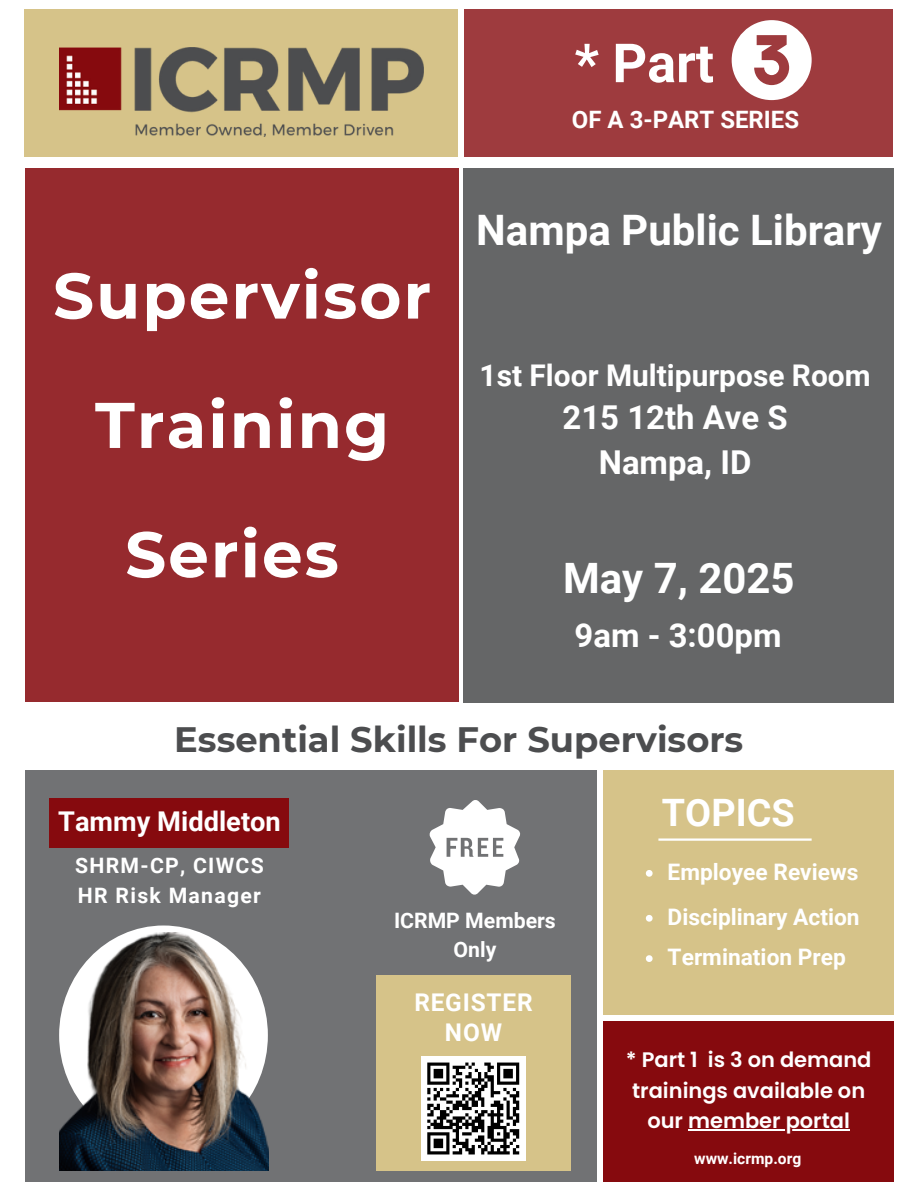
<style>
.page{position:relative;width:918px;height:1188px;background:#fff}
.page>*{position:absolute;margin:0;border:0;box-sizing:border-box;transform-origin:0 0}
.t1{font:700 64.35px/129.3px "Montserrat";letter-spacing:.03em;color:#fff;text-align:center}
.t2{font:700 54px "Roboto";color:#fff}
.t3{font:700 42px "Roboto";color:#fff}
.t4{font:700 41.85px "Roboto";color:#fff}
.t5{font:700 37.8px "Roboto";color:#fff}
.t6{font:700 35.25px "Montserrat";color:#4c4d4f}
.t7{font:700 32.85px/45px "Roboto";color:#fff;text-align:center}
.t8{font:700 29.85px "Roboto";color:#fff}
.t9{font:700 27.3px "Roboto";color:#fff}
.t10{font:700 24.45px "Roboto";letter-spacing:.035em;color:#fff}
.t11{font:700 24px "Roboto";color:#fff}
.t12{font:700 22.8px "Roboto";color:#fff}
.t13{font:700 21.3px "Roboto";letter-spacing:.06em;color:#fff}
.t14{font:700 21.3px/29.2px "Roboto";color:#fff;text-align:center}
.t15{font:600 21px/30.3px "Poppins";color:#fff;text-align:center}
.t16{font:700 15.6px "Roboto";color:#fff}
</style>
<div class="page">
<div style="left:25px;top:168px;width:434px;height:534px;background:#962a2e"></div>
<div style="left:464px;top:168px;width:430px;height:534px;background:#656667"></div>
<div style="left:604px;top:771px;width:290px;height:244px;background:#d6c389"></div>
<div style="left:604px;top:1021px;width:290px;height:161px;background:#860a0e"></div>
<hr style="left:658px;top:838px;width:154px;height:3px;background:#fff">
<div style="left:25px;top:771px;width:572px;height:411px;background:#717274"></div>
<img style="left:59px;top:932px;width:209px;height:239px">
<div style="left:464px;top:9px;width:428px;height:148px;background:#9e3b3e"></div>
<div style="left:24px;top:9px;width:434px;height:148px;background:#d6c389"></div>
<img style="left:59px;top:47px;width:365px;height:89px">
<div style="left:376px;top:976px;width:195px;height:195px;background:#d6c389"></div>
<div style="left:421px;top:1056px;width:105px;height:105px;background:#fff"></div>
<svg style="left:427px;top:1062px;width:93px;height:93px"></svg>
<div style="left:50px;top:798px;width:239px;height:49px;background:#860a0e"></div>
<svg style="left:429px;top:800px;width:92px;height:95px"></svg>
<svg style="left:732px;top:20px;width:80px;height:80px"></svg>
<hr style="left:688px;top:1129px;width:162px;height:1px;background:#fff">
<svg style="left:646px;top:870px;width:7px;height:7px"></svg>
<svg style="left:646px;top:915px;width:7px;height:7px"></svg>
<svg style="left:646px;top:955px;width:7px;height:7px"></svg>
<h4 class="t2" style="left:575px;top:32px;width:141px">* Part</h4>
<p class="t11" style="left:572px;top:106px;width:229px">OF A 3-PART SERIES</p>
<p class="t1" style="left:53px;top:231px;width:380px">Supervisor<br>Training<br>Series</p>
<p class="t3" style="left:476px;top:206px;width:407px">Nampa Public Library</p>
<p class="t8" style="left:480px;top:358px;width:393px">1st Floor Multipurpose Room</p>
<p class="t7" style="left:563px;top:396px;width:227px">215 12th Ave S<br>Nampa, ID</p>
<p class="t4" style="left:563px;top:554px;width:233px">May 7, 2025</p>
<p class="t7" style="left:575px;top:614px;width:208px">9am - 3:00pm</p>
<h6 class="t6" style="left:174px;top:718px;width:571px">Essential Skills For Supervisors</h6>
<h6 class="t9" style="left:58px;top:806px;width:224px">Tammy Middleton</h6>
<h5 class="t13" style="left:75px;top:854px;width:190px">SHRM-CP, CIWCS</h5>
<p class="t13" style="left:78px;top:883px;width:185px">HR Risk Manager</p>
<p class="t14" style="left:394px;top:906px;width:163px">ICRMP Members<br>Only</p>
<p class="t10" style="left:414px;top:989px;width:120px">REGISTER</p>
<h2 class="t10" style="left:445px;top:1018px;width:59px">NOW</h2>
<p class="t5" style="left:662px;top:791px;width:134px">TOPICS</p>
<p class="t12" style="left:668px;top:859px;width:192px">Employee Reviews</p>
<p class="t12" style="left:668px;top:904px;width:194px">Disciplinary Action</p>
<p class="t12" style="left:668px;top:944px;width:180px">Termination Prep</p>
<h1 class="t15" style="left:626px;top:1045px;width:247px">* Part 1 is 3 on demand trainings available on our member portal</h1>
<h3 class="t16" style="left:694px;top:1149px;width:109px">www.icrmp.org</h3>
</div>
